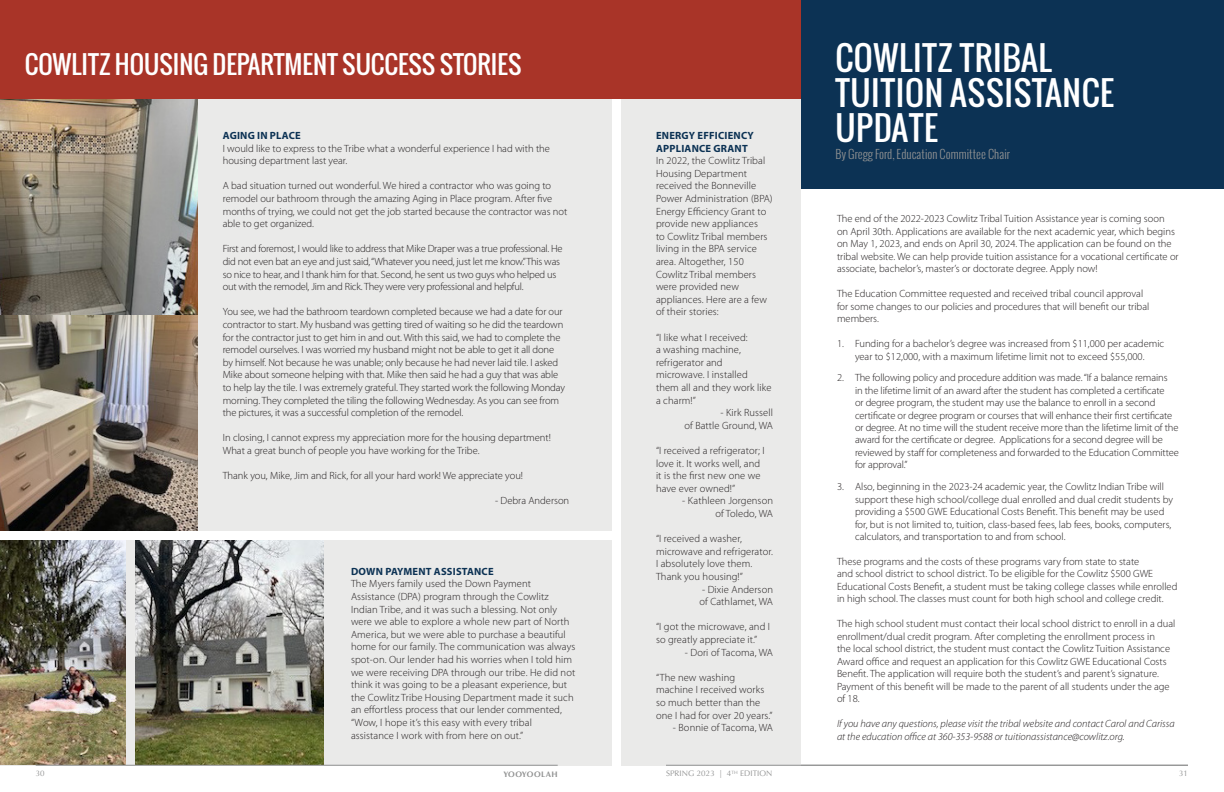
<style>
.page{position:relative;width:1224px;height:792px;background:#fff}
.page>*{position:absolute;margin:0;border:0;box-sizing:border-box;transform-origin:0 0}
.H2_-_CIT{font:33px/35px "Oswald";letter-spacing:.02em;color:#fff}
.H3_-_CIT{font:25px "Oswald";color:#fff}
.H4_-_CIT{font:300 12px "Oswald";color:#919292}
.Paragraph_-_CIT{font:300 10.5px/12.6px "Myriad Pro";color:#231f20}
.Paragraph_-_CIT-2{font:300 10.5px/12.6px "Myriad Pro";letter-spacing:-.02em;color:#231f20}
.Paragraph_-_CIT-3{font:italic 300 10.5px/12.5px "Myriad Pro";color:#231f20}
.Paragraph_-_CIT-4{font:700 10.5px/12.6px "Myriad Pro";letter-spacing:.02em;color:#0c3254}
.t1{font:8px "Optima";letter-spacing:.01em;color:#919292}
.t2{font:700 8px "Optima";letter-spacing:.06em;color:#919292}
</style>
<div class="page">
<div style="left:0;top:91px;width:612px;height:440px;background:#eaeae9"></div>
<div style="left:0;top:540px;width:612px;height:226px;background:#eaeae9"></div>
<div style="left:621px;top:99px;width:180px;height:667px;background:#eaeae9"></div>
<div style="left:0;top:0;width:801px;height:99px;background:#a93428"></div>
<div style="left:801px;top:0;width:423px;height:189px;background:#0c3254"></div>
<img style="left:0;top:99px;width:198px;height:216px">
<img style="left:0;top:315px;width:198px;height:216px">
<img style="left:0;top:540px;width:126px;height:225px">
<img style="left:135px;top:540px;width:189px;height:225px">
<hr style="left:36px;top:765px;width:522px;height:1px;background:#919292">
<hr style="left:666px;top:765px;width:522px;height:1px;background:#919292">
<p class="H3_-_CIT" style="left:25px;top:45px;width:498px">COWLITZ HOUSING DEPARTMENT SUCCESS STORIES</p>
<p class="Paragraph_-_CIT-4" style="left:223px;top:129px;width:79px">AGING IN PLACE</p>
<p class="Paragraph_-_CIT" style="left:223px;top:142px;width:329px">I would like to express to the Tribe what a wonderful experience I had with the housing department last year.</p>
<p class="Paragraph_-_CIT" style="left:223px;top:180px;width:346px">A bad situation turned out wonderful. We hired a contractor who was going to remodel our bathroom through the amazing Aging in Place program. After five months of trying, we could not get the job started because the contractor was not able to get organized.</p>
<p class="Paragraph_-_CIT-2" style="left:223px;top:243px;width:341px">First and foremost, I would like to address that Mike Draper was a true professional. He did not even bat an eye and just said, “Whatever you need, just let me know.”This was so nice to hear, and I thank him for that. Second, he sent us two guys who helped us out with the remodel, Jim and Rick. They were very professional and helpful.</p>
<p class="Paragraph_-_CIT" style="left:223px;top:306px;width:344px">You see, we had the bathroom teardown completed because we had a date for our contractor to start. My husband was getting tired of waiting so he did the teardown for the contractor just to get him in and out. With this said, we had to complete the remodel ourselves. I was worried my husband might not be able to get it all done by himself. Not because he was unable; only because he had never laid tile. I asked Mike about someone helping with that. Mike then said he had a guy that was able to help lay the tile. I was extremely grateful. They started work the following Monday morning. They completed the tiling the following Wednesday. As you can see from the pictures, it was a successful completion of the remodel.</p>
<p class="Paragraph_-_CIT" style="left:223px;top:432px;width:330px">In closing, I cannot express my appreciation more for the housing department!<br>What a great bunch of people you have working for the Tribe.</p>
<p class="Paragraph_-_CIT" style="left:223px;top:470px;width:302px">Thank you, Mike, Jim and Rick, for all your hard work! We appreciate you!</p>
<p class="Paragraph_-_CIT" style="left:495px;top:495px;width:76px">- Debra Anderson</p>
<p class="Paragraph_-_CIT-4" style="left:351px;top:565px;width:144px">DOWN PAYMENT ASSISTANCE</p>
<p class="Paragraph_-_CIT" style="left:351px;top:578px;width:226px">The Myers family used the Down Payment Assistance (DPA) program through the Cowlitz Indian Tribe, and it was such a blessing. Not only were we able to explore a whole new part of North America, but we were able to purchase a beautiful home for our family. The communication was always spot-on. Our lender had his worries when I told him we were receiving DPA through our tribe. He did not think it was going to be a pleasant experience, but the Cowlitz Tribe Housing Department made it such an effortless process that our lender commented, “Wow, I hope it’s this easy with every tribal assistance I work with from here on out.”</p>
<p class="Paragraph_-_CIT-4" style="left:656px;top:129px;width:99px">ENERGY EFFICIENCY<br>APPLIANCE GRANT</p>
<p class="Paragraph_-_CIT" style="left:656px;top:155px;width:118px">In 2022, the Cowlitz Tribal<br>Housing Department received the Bonneville<br>Power Administration (BPA)<br>Energy Efficiency Grant to provide new appliances<br>to Cowlitz Tribal members living in the BPA service area. Altogether, 150<br>Cowlitz Tribal members were provided new appliances. Here are a few of their stories:</p>
<p class="Paragraph_-_CIT" style="left:656px;top:331px;width:117px">“I like what I received:<br>a washing machine, refrigerator and microwave. I installed them all and they work like a charm!”</p>
<p class="Paragraph_-_CIT" style="left:684px;top:407px;width:90px;text-align:right">- Kirk Russell<br>of Battle Ground, WA</p>
<p class="Paragraph_-_CIT" style="left:656px;top:444px;width:110px">“I received a refrigerator; I love it. It works well, and it is the first new one we have ever owned!”</p>
<p class="Paragraph_-_CIT" style="left:682px;top:495px;width:92px">- Kathleen Jorgenson</p>
<p class="Paragraph_-_CIT" style="left:715px;top:507px;width:59px">of Toledo, WA</p>
<p class="Paragraph_-_CIT" style="left:656px;top:533px;width:119px">“I received a washer, microwave and refrigerator.<br>I absolutely love them.<br>Thank you housing!”</p>
<p class="Paragraph_-_CIT" style="left:702px;top:583px;width:72px">- Dixie Anderson</p>
<p class="Paragraph_-_CIT" style="left:699px;top:596px;width:75px">of Cathlamet, WA</p>
<p class="Paragraph_-_CIT" style="left:656px;top:621px;width:116px">“I got the microwave, and I so greatly appreciate it.”</p>
<p class="Paragraph_-_CIT" style="left:685px;top:646px;width:90px">- Dori of Tacoma, WA</p>
<p class="Paragraph_-_CIT" style="left:656px;top:671px;width:118px">“The new washing machine I received works so much better than the one I had for over 20 years.”</p>
<p class="Paragraph_-_CIT" style="left:673px;top:722px;width:102px">- Bonnie of Tacoma, WA</p>
<p class="H2_-_CIT" style="left:836px;top:40px;width:280px">COWLITZ TRIBAL<br>TUITION ASSISTANCE<br>UPDATE</p>
<p class="H4_-_CIT" style="left:836px;top:146px;width:176px">By Gregg Ford, Education Committee Chair</p>
<p class="Paragraph_-_CIT" style="left:837px;top:212px;width:343px">The end of the 2022-2023 Cowlitz Tribal Tuition Assistance year is coming soon<br>on April 30th. Applications are available for the next academic year, which begins on May 1, 2023, and ends on April 30, 2024. The application can be found on the tribal website. We can help provide tuition assistance for a vocational certificate or associate, bachelor’s, master’s or doctorate degree. Apply now!</p>
<p class="Paragraph_-_CIT" style="left:837px;top:287px;width:314px">The Education Committee requested and received tribal council approval for some changes to our policies and procedures that will benefit our tribal members.</p>
<p class="Paragraph_-_CIT" style="left:837px;top:337px;width:329px;text-align:center">1. Funding for a bachelor’s degree was increased from $11,000 per academic year to $12,000, with a maximum lifetime limit not to exceed $55,000.</p>
<p class="Paragraph_-_CIT" style="left:855px;top:371px;width:325px;text-indent:-18px">2. The following policy and procedure addition was made. “If a balance remains<br>in the lifetime limit of an award after the student has completed a certificate<br>or degree program, the student may use the balance to enroll in a second certificate or degree program or courses that will enhance their first certificate or degree. At no time will the student receive more than the lifetime limit of the award for the certificate or degree. Applications for a second degree will be reviewed by staff for completeness and forwarded to the Education Committee for approval.”</p>
<p class="Paragraph_-_CIT" style="left:855px;top:480px;width:320px;text-indent:-18px">3. Also, beginning in the 2023-24 academic year, the Cowlitz Indian Tribe will support these high school/college dual enrolled and dual credit students by providing a $500 GWE Educational Costs Benefit. This benefit may be used for, but is not limited to, tuition, class-based fees, lab fees, books, computers, calculators, and transportation to and from school.</p>
<p class="Paragraph_-_CIT" style="left:837px;top:555px;width:342px">These programs and the costs of these programs vary from state to state<br>and school district to school district. To be eligible for the Cowlitz $500 GWE Educational Costs Benefit, a student must be taking college classes while enrolled in high school. The classes must count for both high school and college credit.</p>
<p class="Paragraph_-_CIT" style="left:837px;top:618px;width:340px">The high school student must contact their local school district to enroll in a dual enrollment/dual credit program. After completing the enrollment process in<br>the local school district, the student must contact the Cowlitz Tuition Assistance Award office and request an application for this Cowlitz GWE Educational Costs Benefit. The application will require both the student’s and parent’s signature.<br>Payment of this benefit will be made to the parent of all students under the age of 18.</p>
<p class="Paragraph_-_CIT-3" style="left:837px;top:718px;width:339px">If you have any questions, please visit the tribal website and contact Carol and Carissa at the education office at 360-353-9588 or tuitionassistance@cowlitz.org.</p>
<p class="t1" style="left:36px;top:769px;width:10px">30</p>
<p class="t1" style="left:666px;top:769px;width:108px">SPRING 2023 | 4<sup>TH</sup> EDITION</p>
<p class="t2" style="left:503px;top:769px;width:56px">YOOYOOLAH</p>
<p class="t1" style="left:1179px;top:769px;width:10px">31</p>
</div>
